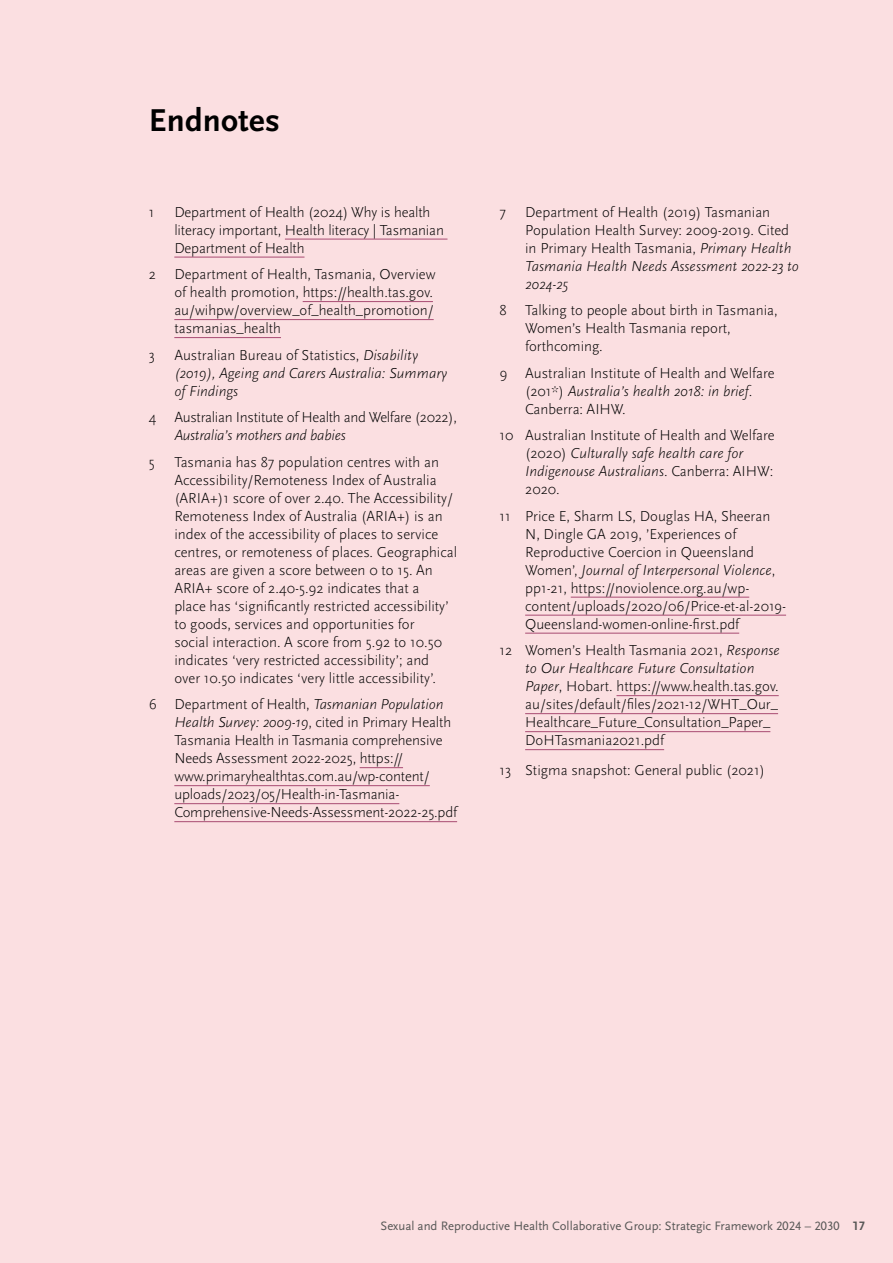
<style>
.page{position:relative;width:893px;height:1263px;background:#fff}
.page>*{position:absolute;margin:0;border:0;box-sizing:border-box;transform-origin:0 0}
.t1{font:700 33px "Scala Sans OT";letter-spacing:.01em;color:#000}
.t2{font:300 15px/18px "Scala Sans OT";color:#000}
.t3{font:italic 300 15px/18px "Scala Sans OT";color:#000}
.t4{font:300 15px/18px "Scala Sans OT";letter-spacing:-.02em;color:#000}
.t5{font:12.75px "Scala Sans OT";color:#575756}
.s1{font-style:normal}
.s2{font-style:italic}
.s3{font-weight:700}
</style>
<div class="page">
<div style="left:1px;top:0;width:892px;height:1263px;background:#fbdfe1"></div>
<hr style="left:285px;top:239px;width:162px;height:1px;background:#a84b72">
<hr style="left:174px;top:257px;width:130px;height:1px;background:#a84b72">
<hr style="left:303px;top:301px;width:130px;height:1px;background:#a84b72">
<hr style="left:174px;top:319px;width:260px;height:1px;background:#a84b72">
<hr style="left:174px;top:337px;width:107px;height:1px;background:#a84b72">
<hr style="left:360px;top:767px;width:43px;height:1px;background:#a84b72">
<hr style="left:174px;top:785px;width:256px;height:1px;background:#a84b72">
<hr style="left:174px;top:803px;width:225px;height:1px;background:#a84b72">
<hr style="left:174px;top:821px;width:283px;height:1px;background:#a84b72">
<hr style="left:571px;top:597px;width:178px;height:1px;background:#a84b72">
<hr style="left:525px;top:615px;width:261px;height:1px;background:#a84b72">
<hr style="left:525px;top:633px;width:214px;height:1px;background:#a84b72">
<hr style="left:616px;top:695px;width:163px;height:1px;background:#a84b72">
<hr style="left:525px;top:713px;width:253px;height:1px;background:#a84b72">
<hr style="left:525px;top:731px;width:245px;height:1px;background:#a84b72">
<hr style="left:525px;top:749px;width:139px;height:1px;background:#a84b72">
<h2 class="t1" style="left:149px;top:101px;width:133px">Endnotes</h2>
<p class="t2" style="left:149px;top:203px;width:7px">1</p>
<p class="t2" style="left:174px;top:203px;width:271px">Department of Health (2024) Why is health literacy important, Health literacy | Tasmanian<br>Department of Health</p>
<p class="t2" style="left:174px;top:265px;width:263px;text-indent:-26px">2 Department of Health, Tasmania, Overview of health promotion, https://health.tas.gov. au/wihpw/overview_of_health_promotion/ tasmanias_health</p>
<p class="t2" style="left:149px;top:346px;width:8px">3</p>
<p class="t3" style="left:174px;top:346px;width:274px"><span class="s1">Australian Bureau of Statistics,</span> Disability (2019), Ageing and Carers Australia: Summary of Findings</p>
<p class="t4" style="left:174px;top:408px;width:284px;text-indent:-26px">4 Australian Institute of Health and Welfare (2022),<br><span class="s2">Australia’s mothers and babies</span></p>
<p class="t2" style="left:149px;top:453px;width:7px">5</p>
<p class="t2" style="left:174px;top:453px;width:284px">Tasmania has 87 population centres with an Accessibility/Remoteness Index of Australia (ARIA+)1 score of over 2.40. The Accessibility/ Remoteness Index of Australia (ARIA+) is an index of the accessibility of places to service centres, or remoteness of places. Geographical areas are given a score between 0 to 15. An ARIA+ score of 2.40-5.92 indicates that a<br>place has ‘significantly restricted accessibility’ to goods, services and opportunities for<br>social interaction. A score from 5.92 to 10.50 indicates ‘very restricted accessibility’; and over 10.50 indicates ‘very little accessibility’.</p>
<p class="t2" style="left:174px;top:696px;width:284px;text-indent:-26px">6 Department of Health, <span class="s2">Tasmanian Population Health Survey: 2009-19</span>, cited in Primary Health Tasmania Health in Tasmania comprehensive Needs Assessment 2022-2025, https:// www.primaryhealthtas.com.au/wp-content/ uploads/2023/05/Health-in-Tasmania-Comprehensive-Needs-Assessment-2022-25.pdf</p>
<p class="t2" style="left:500px;top:203px;width:8px">7</p>
<p class="t2" style="left:525px;top:203px;width:275px">Department of Health (2019) Tasmanian Population Health Survey: 2009-2019. Cited in Primary Health Tasmania, <span class="s2">Primary Health Tasmania Health Needs Assessment 2022-23 to 2024-25</span></p>
<p class="t2" style="left:525px;top:301px;width:254px;text-indent:-26px">8 Talking to people about birth in Tasmania,<br>Women’s Health Tasmania report, forthcoming.</p>
<p class="t2" style="left:525px;top:364px;width:251px;text-indent:-26px">9 Australian Institute of Health and Welfare (201*) <span class="s2">Australia’s health 2018: in brief</span>.<br>Canberra: AIHW.</p>
<p class="t2" style="left:525px;top:426px;width:251px;text-indent:-26px">10 Australian Institute of Health and Welfare (2020) <span class="s2">Culturally safe health care for Indigenouse Australians</span>. Canberra: AIHW:<br>2020.</p>
<p class="t2" style="left:525px;top:507px;width:262px;text-indent:-26px">11 Price E, Sharm LS, Douglas HA, Sheeran N, Dingle GA 2019, ’Experiences of Reproductive Coercion in Queensland Women’, <span class="s2">Journal of Interpersonal Violence</span>, pp1-21, https://noviolence.org.au/wp&shy;content/uploads/2020/06/Price-et-al-2019- Queensland-women-online-first.pdf</p>
<p class="t2" style="left:525px;top:642px;width:256px;text-indent:-26px">12 Women’s Health Tasmania 2021, <span class="s2">Response to Our Healthcare Future Consultation Paper</span>, Hobart. https://www.health.tas.gov. au/sites/default/files/2021-12/WHT_Our_ Healthcare_Future_Consultation_Paper_ DoHTasmania2021.pdf</p>
<p class="t2" style="left:500px;top:762px;width:267px">13 Stigma snapshot: General public (2021)</p>
<p class="t5" style="left:380px;top:1219px;width:486px">Sexual and Reproductive Health Collaborative Group: Strategic Framework 2024 – 2030 <span class="s3">17</span></p>
</div>
